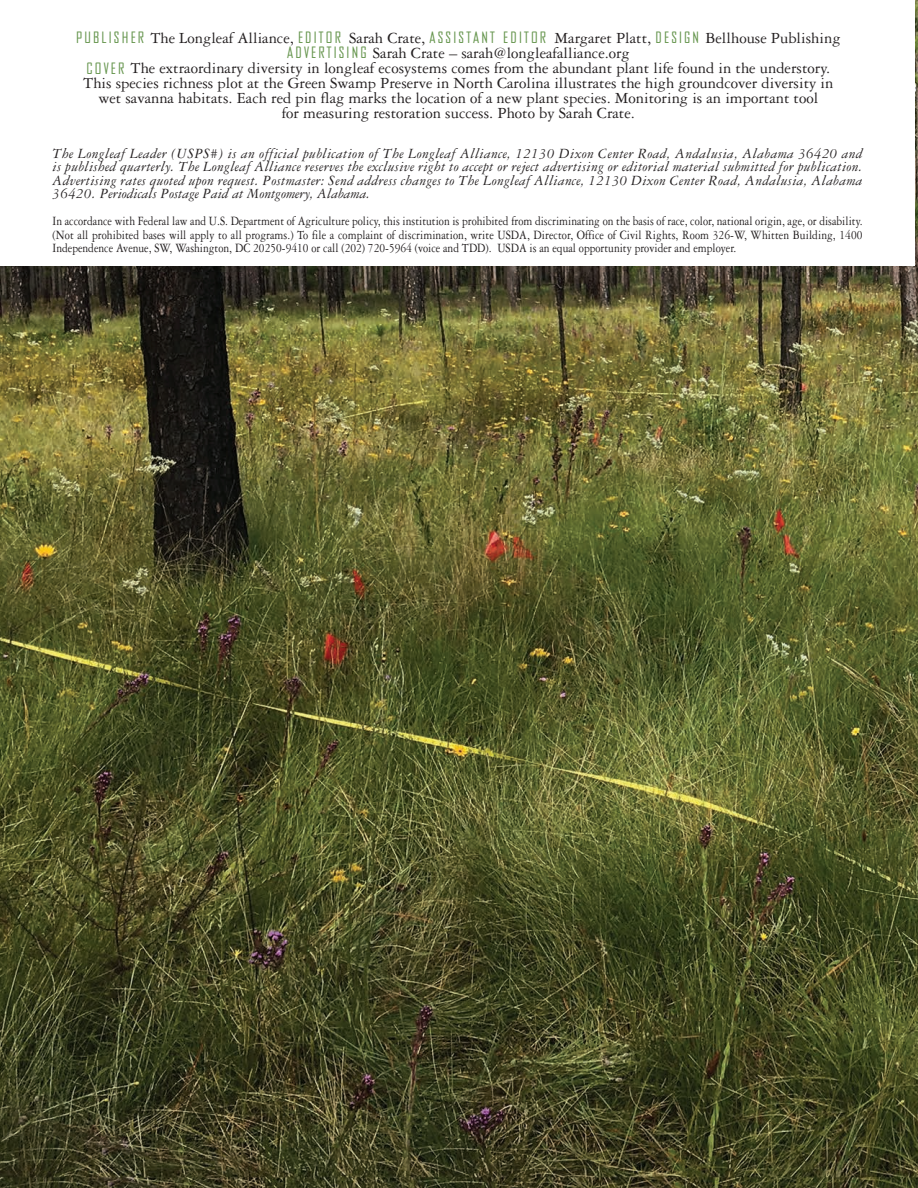
<style>
.page{position:relative;width:918px;height:1188px;background:#fff}
.page>*{position:absolute;margin:0;border:0;box-sizing:border-box;transform-origin:0 0}
.t1{font:16.5px/15px "Garamond Three";color:#231f20;text-align:center}
.t2{font:italic 15px/13.5px "Garamond Three";color:#231f20;text-align:justify}
.t3{font:13.5px/13.5px "Garamond Three";color:#231f20;text-align:justify;scale:.85 1}
.s1{font-family:"Bureau Agency";font-size:15px;color:#67964f}
</style>
<div class="page">
<img style="left:0;top:0;width:918px;height:1188px">
<div style="left:0;top:0;width:915px;height:266px;background:#fff"></div>
<img style="left:912px;top:542px;width:6px;height:252px">
<p class="t1" style="left:76px;top:32px;width:766px"><span class="s1">PUBLISHER</span> The Longleaf Alliance, <span class="s1">EDITOR</span> Sarah Crate, <span class="s1">ASSISTANT EDITOR</span> Margaret Platt, <span class="s1">DESIGN</span> Bellhouse Publishing <span class="s1">ADVERTISING</span> Sarah Crate – sarah@longleafalliance.org<br><span class="s1">COVER</span> The extraordinary diversity in longleaf ecosystems comes from the abundant plant life found in the understory.<br>This species richness plot at the Green Swamp Preserve in North Carolina illustrates the high groundcover diversity in wet savanna habitats. Each red pin flag marks the location of a new plant species. Monitoring is an important tool<br>for measuring restoration success. Photo by Sarah Crate.</p>
<p class="t2" style="left:53px;top:147px;width:812px">The Longleaf Leader (USPS#) is an official publication of The Longleaf Alliance, 12130 Dixon Center Road, Andalusia, Alabama 36420 and is published quarterly. The Longleaf Alliance reserves the exclusive right to accept or reject advertising or editorial material submitted for publication.<br>Advertising rates quoted upon request. Postmaster: Send address changes to The Longleaf Alliance, 12130 Dixon Center Road, Andalusia, Alabama 36420. Periodicals Postage Paid at Montgomery, Alabama.</p>
<p class="t3" style="left:53px;top:215px;width:954px">In accordance with Federal law and U.S. Department of Agriculture policy, this institution is prohibited from discriminating on the basis of race, color, national origin, age, or disability. (Not all prohibited bases will apply to all programs.) To file a complaint of discrimination, write USDA, Director, Office of Civil Rights, Room 326-W, Whitten Building, 1400<br>Independence Avenue, SW, Washington, DC 20250-9410 or call (202) 720-5964 (voice and TDD). USDA is an equal opportunity provider and employer.</p>
</div>
